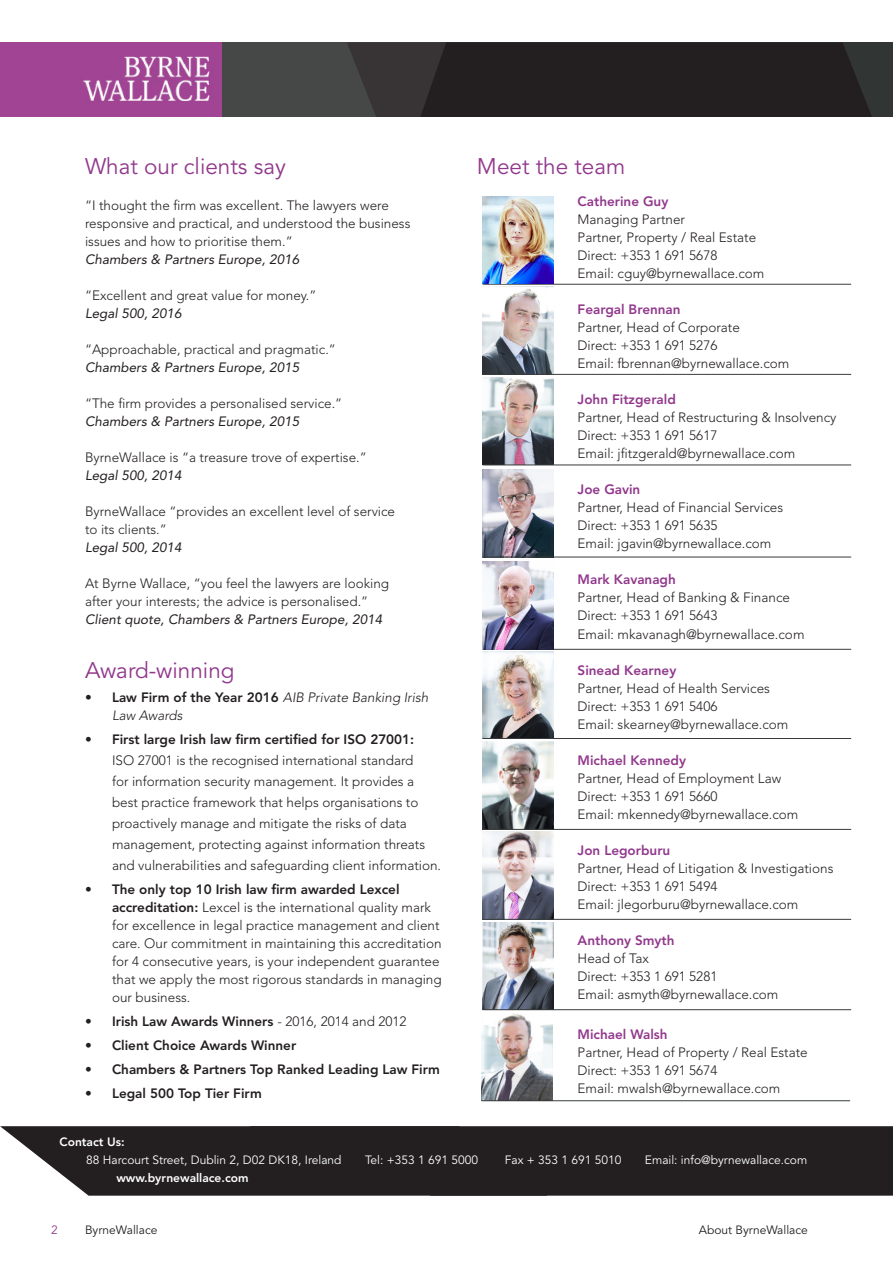
<style>
.page{position:relative;width:893px;height:1263px;background:#fff}
.page>*{position:absolute;margin:0;border:0;box-sizing:border-box;transform-origin:0 0}
.t1{font:22.5px "Avenir LT Std";color:#91388c}
.t2{font:300 13.5px/18px "Avenir LT Std";color:#231f20}
.t3{font:italic 13.5px "Avenir LT Std";color:#231f20}
.t4{font:800 13.5px "Avenir LT Std";color:#231f20}
.t5{font:800 13.5px "Avenir LT Std";color:#91388c}
.t6{font:italic 300 13.5px/18px "Avenir LT Std";color:#231f20}
.t7{font:12px "Avenir LT Std";color:#fff}
.t8{font:800 12px "Avenir LT Std";color:#fff}
.t9{font:12px "Avenir LT Std";color:#231f20}
.t10{font:12px "Avenir LT Std";color:#91388c}
.s1{font-weight:800;font-style:normal}
.s2{font-weight:800}
.s3{font-weight:300}
</style>
<div class="page">
<img style="left:483px;top:377px;width:70px;height:88px">
<img style="left:483px;top:470px;width:70px;height:87px">
<img style="left:483px;top:651px;width:70px;height:87px">
<img style="left:0;top:43px;width:223px;height:74px">
<div style="left:223px;top:43px;width:670px;height:74px;background:#313533"></div>
<svg style="left:223px;top:43px;width:649px;height:74px;background:#2c2a2b"></svg>
<hr style="left:483px;top:284px;width:368px;height:1px;background:#383c3b">
<img style="left:483px;top:196px;width:70px;height:88px">
<img style="left:483px;top:287px;width:70px;height:87px">
<hr style="left:483px;top:374px;width:368px;height:1px;background:#383c3b">
<hr style="left:483px;top:465px;width:368px;height:1px;background:#383c3b">
<hr style="left:483px;top:649px;width:368px;height:1px;background:#383c3b">
<hr style="left:483px;top:557px;width:368px;height:1px;background:#383c3b">
<hr style="left:483px;top:738px;width:368px;height:1px;background:#383c3b">
<img style="left:483px;top:561px;width:70px;height:88px">
<img style="left:483px;top:742px;width:70px;height:87px">
<hr style="left:483px;top:829px;width:368px;height:1px;background:#383c3b">
<img style="left:483px;top:832px;width:70px;height:87px">
<hr style="left:483px;top:919px;width:368px;height:1px;background:#383c3b">
<img style="left:483px;top:922px;width:70px;height:87px">
<hr style="left:483px;top:1009px;width:368px;height:1px;background:#383c3b">
<img style="left:482px;top:1013px;width:70px;height:87px">
<hr style="left:482px;top:1100px;width:368px;height:1px;background:#383c3b">
<svg style="left:0;top:1126px;width:893px;height:70px;background:#2f2b2c"></svg>
<p class="t1" style="left:85px;top:154px;width:202px">What our clients say</p>
<p class="t2" style="left:85px;top:197px;width:327px">“I thought the firm was excellent. The lawyers were responsive and practical, and understood the business issues and how to prioritise them.”</p>
<p class="t3" style="left:85px;top:252px;width:216px">Chambers &amp; Partners Europe, 2016</p>
<p class="t2" style="left:85px;top:287px;width:233px">“Excellent and great value for money.”</p>
<p class="t3" style="left:85px;top:306px;width:98px">Legal 500, 2016</p>
<p class="t2" style="left:85px;top:341px;width:252px">“Approachable, practical and pragmatic.”</p>
<p class="t3" style="left:85px;top:360px;width:216px">Chambers &amp; Partners Europe, 2015</p>
<p class="t2" style="left:85px;top:395px;width:259px">“The firm provides a personalised service.”</p>
<p class="t3" style="left:85px;top:414px;width:216px">Chambers &amp; Partners Europe, 2015</p>
<p class="t2" style="left:85px;top:449px;width:283px">ByrneWallace is “a treasure trove of expertise.”</p>
<p class="t3" style="left:85px;top:468px;width:98px">Legal 500, 2014</p>
<p class="t2" style="left:85px;top:503px;width:312px">ByrneWallace “provides an excellent level of service</p>
<p class="t2" style="left:85px;top:521px;width:83px">to its clients.”</p>
<p class="t3" style="left:85px;top:540px;width:98px">Legal 500, 2014</p>
<p class="t2" style="left:85px;top:575px;width:306px">At Byrne Wallace, “you feel the lawyers are looking</p>
<p class="t2" style="left:85px;top:593px;width:285px">after your interests; the advice is personalised.”</p>
<p class="t3" style="left:85px;top:612px;width:299px">Client quote, Chambers &amp; Partners Europe, 2014</p>
<p class="t1" style="left:85px;top:658px;width:151px">Award-winning</p>
<p class="t6" style="left:112px;top:689px;width:318px;text-indent:-27px"><span class="s1">• Law Firm of the Year 2016</span> AIB Private Banking Irish<br>Law Awards</p>
<p class="t2" style="left:112px;top:729px;width:331px;line-height:21px;text-indent:-27px"><span class="s2">• First large Irish law firm certified for ISO 27001:<br></span>ISO 27001 is the recognised international standard<br>for information security management. It provides a best practice framework that helps organisations to proactively manage and mitigate the risks of data management, protecting against information threats and vulnerabilities and safeguarding client information.</p>
<p class="t2" style="left:112px;top:881px;width:331px;text-indent:-27px"><span class="s2">• The only top 10 Irish law firm awarded Lexcel accreditation:</span> Lexcel is the international quality mark for excellence in legal practice management and client care. Our commitment in maintaining this accreditation for 4 consecutive years, is your independent guarantee that we apply the most rigorous standards in managing our business.</p>
<p class="t4" style="left:85px;top:1014px;width:323px">• Irish Law Awards Winners <span class="s3">- 2016, 2014 and 2012</span></p>
<p class="t4" style="left:85px;top:1038px;width:213px">• Client Choice Awards Winner</p>
<p class="t4" style="left:85px;top:1062px;width:356px">• Chambers &amp; Partners Top Ranked Leading Law Firm</p>
<p class="t4" style="left:85px;top:1086px;width:178px">• Legal 500 Top Tier Firm</p>
<p class="t1" style="left:477px;top:154px;width:150px">Meet the team</p>
<p class="t5" style="left:578px;top:194px;width:92px">Catherine Guy</p>
<p class="t2" style="left:578px;top:211px;width:109px">Managing Partner</p>
<p class="t2" style="left:578px;top:229px;width:180px">Partner, Property / Real Estate</p>
<p class="t2" style="left:578px;top:247px;width:141px">Direct: +353 1 691 5678</p>
<p class="t2" style="left:578px;top:265px;width:188px">Email: cguy@byrnewallace.com</p>
<p class="t5" style="left:578px;top:302px;width:105px">Feargal Brennan</p>
<p class="t2" style="left:578px;top:319px;width:164px">Partner, Head of Corporate</p>
<p class="t2" style="left:578px;top:337px;width:141px">Direct: +353 1 691 5276</p>
<p class="t2" style="left:578px;top:355px;width:213px">Email: fbrennan@byrnewallace.com</p>
<p class="t5" style="left:578px;top:392px;width:100px">John Fitzgerald</p>
<p class="t2" style="left:578px;top:409px;width:260px">Partner, Head of Restructuring &amp; Insolvency</p>
<p class="t2" style="left:578px;top:427px;width:141px">Direct: +353 1 691 5617</p>
<p class="t2" style="left:578px;top:445px;width:219px">Email: jfitzgerald@byrnewallace.com</p>
<p class="t5" style="left:578px;top:482px;width:64px">Joe Gavin</p>
<p class="t2" style="left:578px;top:499px;width:207px">Partner, Head of Financial Services</p>
<p class="t2" style="left:578px;top:517px;width:141px">Direct: +353 1 691 5635</p>
<p class="t2" style="left:578px;top:535px;width:195px">Email: jgavin@byrnewallace.com</p>
<p class="t5" style="left:578px;top:572px;width:100px">Mark Kavanagh</p>
<p class="t2" style="left:578px;top:589px;width:214px">Partner, Head of Banking &amp; Finance</p>
<p class="t2" style="left:578px;top:607px;width:141px">Direct: +353 1 691 5643</p>
<p class="t2" style="left:578px;top:625px;width:228px">Email: mkavanagh@byrnewallace.com</p>
<p class="t5" style="left:578px;top:662px;width:100px">Sinead Kearney</p>
<p class="t2" style="left:578px;top:679px;width:194px">Partner, Head of Health Services</p>
<p class="t2" style="left:578px;top:697px;width:141px">Direct: +353 1 691 5406</p>
<p class="t2" style="left:578px;top:715px;width:212px">Email: skearney@byrnewallace.com</p>
<p class="t5" style="left:578px;top:752px;width:110px">Michael Kennedy</p>
<p class="t2" style="left:578px;top:769px;width:205px">Partner, Head of Employment Law</p>
<p class="t2" style="left:578px;top:787px;width:141px">Direct: +353 1 691 5660</p>
<p class="t2" style="left:578px;top:805px;width:222px">Email: mkennedy@byrnewallace.com</p>
<p class="t5" style="left:578px;top:842px;width:94px">Jon Legorburu</p>
<p class="t2" style="left:578px;top:859px;width:257px">Partner, Head of Litigation &amp; Investigations</p>
<p class="t2" style="left:578px;top:877px;width:141px">Direct: +353 1 691 5494</p>
<p class="t2" style="left:578px;top:895px;width:222px">Email: jlegorburu@byrnewallace.com</p>
<p class="t5" style="left:578px;top:932px;width:98px">Anthony Smyth</p>
<p class="t2" style="left:578px;top:949px;width:73px">Head of Tax</p>
<p class="t2" style="left:578px;top:967px;width:141px">Direct: +353 1 691 5281</p>
<p class="t2" style="left:578px;top:985px;width:202px">Email: asmyth@byrnewallace.com</p>
<p class="t5" style="left:578px;top:1026px;width:92px">Michael Walsh</p>
<p class="t2" style="left:578px;top:1043px;width:232px">Partner, Head of Property / Real Estate</p>
<p class="t2" style="left:578px;top:1061px;width:141px">Direct: +353 1 691 5674</p>
<p class="t2" style="left:578px;top:1079px;width:204px">Email: mwalsh@byrnewallace.com</p>
<p class="t8" style="left:60px;top:1135px;width:67px">Contact Us:</p>
<p class="t7" style="left:86px;top:1153px;width:257px">88 Harcourt Street, Dublin 2, D02 DK18, Ireland</p>
<p class="t7" style="left:365px;top:1153px;width:115px">Tel: +353 1 691 5000</p>
<p class="t7" style="left:505px;top:1153px;width:118px">Fax + 353 1 691 5010</p>
<p class="t7" style="left:645px;top:1153px;width:164px">Email: info@byrnewallace.com</p>
<p class="t8" style="left:116px;top:1171px;width:134px">www.byrnewallace.com</p>
<p class="t10" style="left:51px;top:1223px;width:8px">2</p>
<p class="t9" style="left:85px;top:1223px;width:74px">ByrneWallace</p>
<p class="t9" style="left:699px;top:1223px;width:111px">About ByrneWallace</p>
</div>
